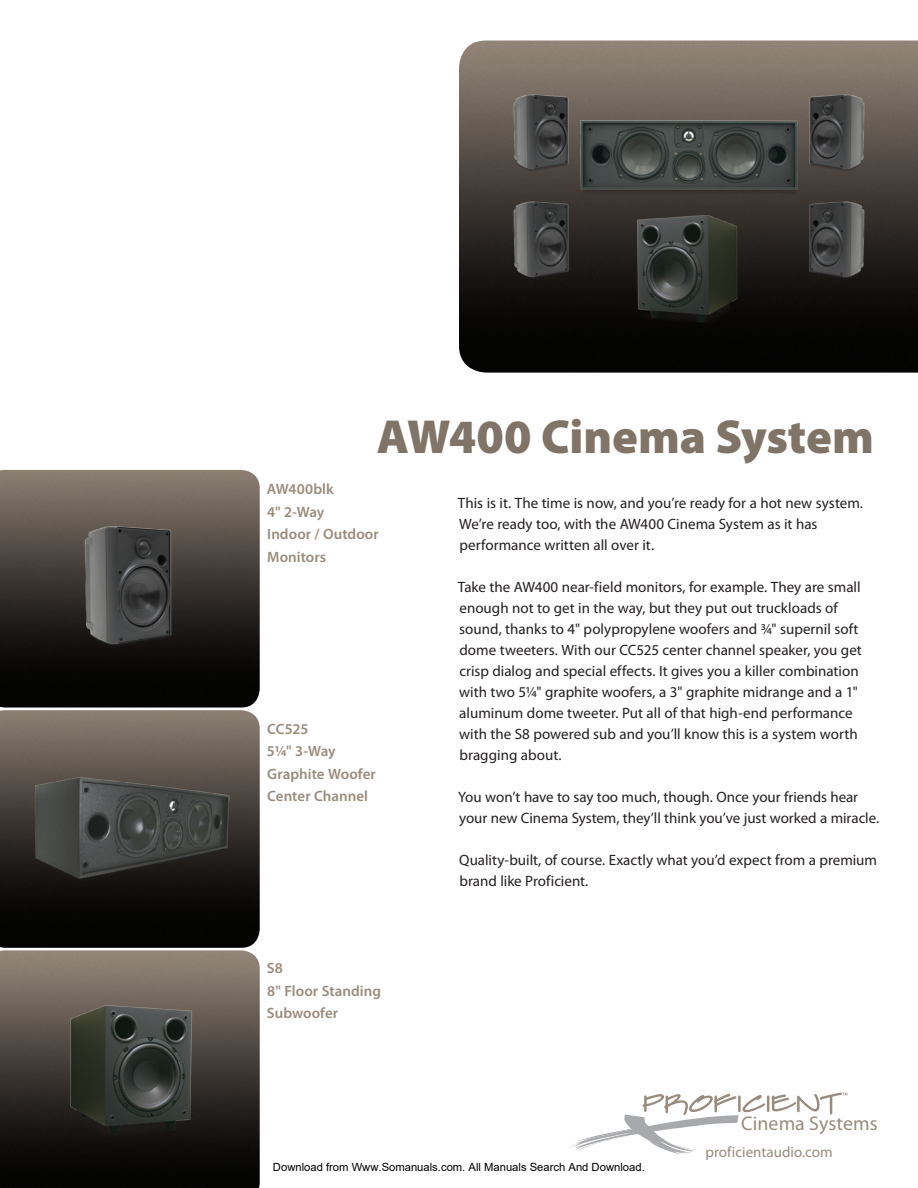
<style>
.page{position:relative;width:918px;height:1188px;background:#fff}
.page>*{position:absolute;margin:0;border:0;box-sizing:border-box;transform-origin:0 0}
.t1{font:900 48px "Myriad Pro";letter-spacing:-.005em;color:#807468}
.t2{font:19.95px "Myriad Pro";letter-spacing:.005em;color:#998b7d}
.t3{font:15px/21px "Myriad Pro";color:#231f20}
.t4{font:600 15px/22.5px "Myriad Pro";letter-spacing:.005em;color:#998b7d}
.t5{font:15px "Myriad Pro";color:#998b7d}
.t6{font:11.25px "Arial";color:#000}
</style>
<div class="page">
<svg style="left:571px;top:1093px;width:276px;height:61px"></svg>
<div style="left:704px;top:1143px;width:151px;height:17px;background:#fff"></div>
<img style="left:0;top:950px;width:260px;height:238px">
<img style="left:0;top:710px;width:260px;height:238px">
<img style="left:0;top:470px;width:260px;height:238px">
<img style="left:459px;top:40px;width:459px;height:333px">
<img style="left:63px;top:999px;width:133px;height:141px">
<img style="left:634px;top:212px;width:109px;height:117px">
<img style="left:577px;top:114px;width:224px;height:82px">
<img style="left:505px;top:198px;width:72px;height:88px">
<img style="left:505px;top:90px;width:72px;height:88px">
<img style="left:801px;top:198px;width:72px;height:88px">
<img style="left:801px;top:90px;width:72px;height:88px">
<img style="left:31px;top:775px;width:206px;height:109px">
<img style="left:71px;top:521px;width:113px;height:136px">
<h1 class="t1" style="left:377px;top:409px;width:499px">AW400 Cinema System</h1>
<p class="t4" style="left:267px;top:478px;width:114px">AW400blk<br>4" 2-Way<br>Indoor / Outdoor<br>Monitors</p>
<p class="t4" style="left:267px;top:718px;width:110px">CC525<br>5¼" 3-Way<br>Graphite Woofer<br>Center Channel</p>
<p class="t4" style="left:267px;top:957px;width:115px">S8<br>8" Floor Standing<br>Subwoofer</p>
<p class="t3" style="left:458px;top:493px;width:407px">This is it. The time is now, and you’re ready for a hot new system.<br>We’re ready too, with the AW400 Cinema System as it has performance written all over it.</p>
<p class="t3" style="left:458px;top:577px;width:406px">Take the AW400 near-field monitors, for example. They are small enough not to get in the way, but they put out truckloads of sound, thanks to 4" polypropylene woofers and ¾" supernil soft dome tweeters. With our CC525 center channel speaker, you get crisp dialog and special effects. It gives you a killer combination with two 5¼" graphite woofers, a 3" graphite midrange and a 1" aluminum dome tweeter. Put all of that high-end performance with the S8 powered sub and you’ll know this is a system worth bragging about.</p>
<p class="t3" style="left:458px;top:787px;width:423px">You won’t have to say too much, though. Once your friends hear your new Cinema System, they’ll think you’ve just worked a miracle.</p>
<p class="t3" style="left:459px;top:850px;width:419px">Quality-built, of course. Exactly what you’d expect from a premium brand like Proficient.</p>
<p class="t6" style="left:273px;top:1160px;width:373px">Download from Www.Somanuals.com. All Manuals Search And Download.</p>
<h2 class="t2" style="left:741px;top:1113px;width:138px">Cinema Systems</h2>
<p class="t5" style="left:705px;top:1144px;width:129px">proficientaudio.com</p>
</div>
